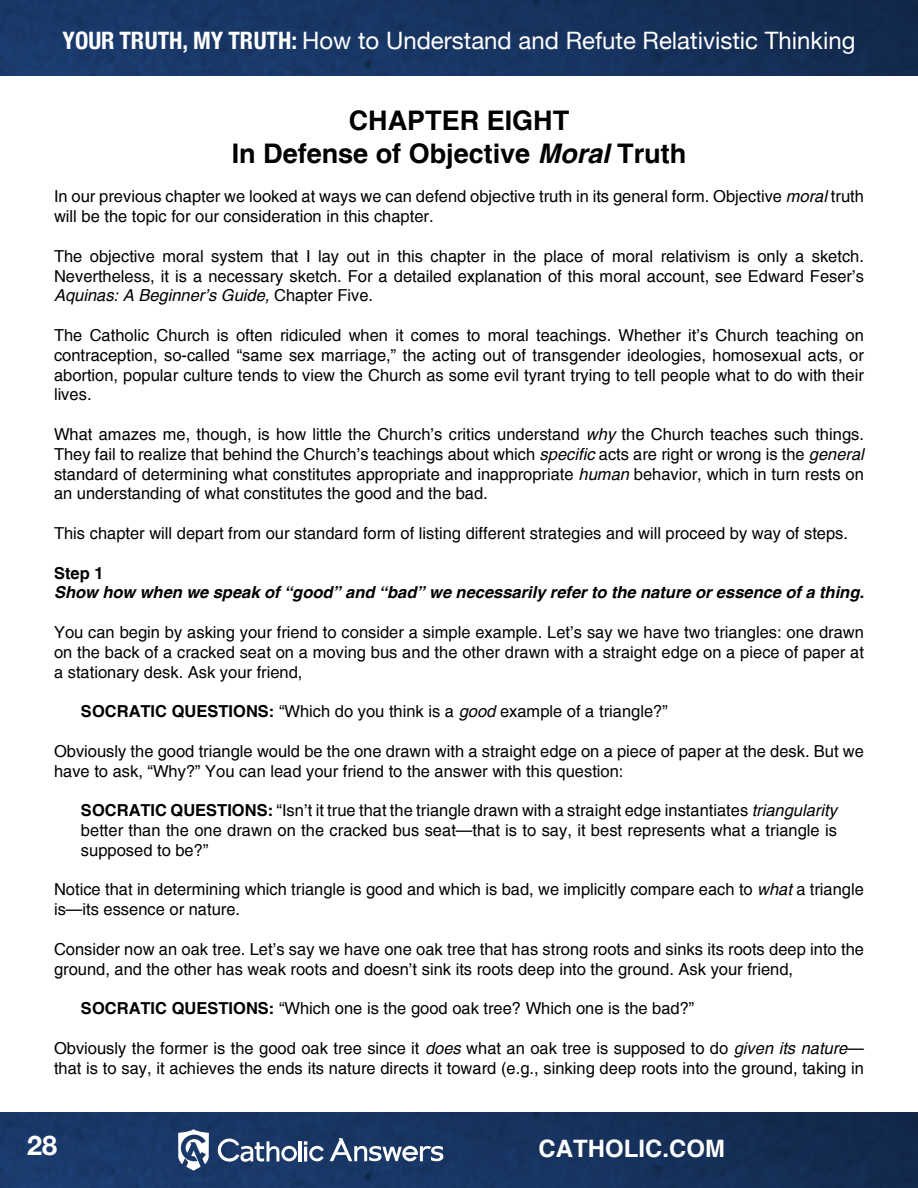
<style>
.page{position:relative;width:918px;height:1188px;background:#fff}
.page>*{position:absolute;margin:0;border:0;box-sizing:border-box;transform-origin:0 0}
.t1{font:700 27px/32.4px "Helvetica";color:#000;text-align:center}
.t2{font:700 27px "Helvetica Neue";color:#fff}
.t3{font:24px "Helvetica Neue";color:#fff}
.t4{font:700 24px "Helvetica";color:#fff}
.t5{font:16.5px/19.8px "Helvetica";color:#000}
.t6{font:italic 700 16.5px "Helvetica";color:#000}
.t7{font:700 16.5px "Helvetica";color:#000}
.s1{font-weight:700;font-stretch:condensed}
.s2{font-style:italic}
.s3{font-weight:700}
</style>
<div class="page">
<img style="left:0;top:0;width:918px;height:76px">
<img style="left:0;top:1112px;width:918px;height:76px">
<svg style="left:178px;top:1129px;width:31px;height:42px"></svg>
<hr style="left:299px;top:1141px;width:3px;height:20px;background:#fff">
<svg style="left:218px;top:1139px;width:79px;height:23px"></svg>
<svg style="left:304px;top:1141px;width:20px;height:20px"></svg>
<svg style="left:330px;top:1138px;width:113px;height:23px"></svg>
<h2 class="t3" style="left:63px;top:27px;width:794px"><span class="s1">YOUR TRUTH, MY TRUTH:</span> How to Understand and Refute Relativistic Thinking</h2>
<h1 class="t1" style="left:232px;top:106px;width:456px">CHAPTER EIGHT<br>In Defense of Objective <span class="s2">Moral</span> Truth</h1>
<p class="t5" style="left:54px;top:187px;width:812px">In our previous chapter we looked at ways we can defend objective truth in its general form. Objective <span class="s2">moral</span> truth will be the topic for our consideration in this chapter.</p>
<p class="t5" style="left:54px;top:247px;width:812px;text-align:justify">The objective moral system that I lay out in this chapter in the place of moral relativism is only a sketch.<br>Nevertheless, it is a necessary sketch. For a detailed explanation of this moral account, see Edward Feser’s <span class="s2">Aquinas: A Beginner’s Guide,</span> Chapter Five.</p>
<p class="t5" style="left:54px;top:326px;width:811px;text-align:justify">The Catholic Church is often ridiculed when it comes to moral teachings. Whether it’s Church teaching on contraception, so-called “same sex marriage,” the acting out of transgender ideologies, homosexual acts, or abortion, popular culture tends to view the Church as some evil tyrant trying to tell people what to do with their lives.</p>
<p class="t5" style="left:54px;top:425px;width:812px;text-align:justify">What amazes me, though, is how little the Church’s critics understand <span class="s2">why</span> the Church teaches such things.<br>They fail to realize that behind the Church’s teachings about which <span class="s2">specific</span> acts are right or wrong is the <span class="s2">general </span>standard of determining what constitutes appropriate and inappropriate <span class="s2">human</span> behavior, which in turn rests on an understanding of what constitutes the good and the bad.</p>
<p class="t5" style="left:54px;top:524px;width:796px">This chapter will depart from our standard form of listing different strategies and will proceed by way of steps.</p>
<p class="t7" style="left:54px;top:563px;width:51px">Step 1</p>
<p class="t6" style="left:54px;top:582px;width:812px">Show how when we speak of “good” and “bad” we necessarily refer to the nature or essence of a thing.</p>
<p class="t5" style="left:54px;top:623px;width:811px;text-align:justify">You can begin by asking your friend to consider a simple example. Let’s say we have two triangles: one drawn on the back of a cracked seat on a moving bus and the other drawn with a straight edge on a piece of paper at a stationary desk. Ask your friend,</p>
<p class="t5" style="left:81px;top:702px;width:588px"><span class="s3">SOCRATIC QUESTIONS:</span> “Which do you think is a <span class="s2">good</span> example of a triangle?”</p>
<p class="t5" style="left:54px;top:742px;width:811px">Obviously the good triangle would be the one drawn with a straight edge on a piece of paper at the desk. But we have to ask, “Why?” You can lead your friend to the answer with this question:</p>
<p class="t5" style="left:81px;top:801px;width:758px;text-align:justify"><span class="s3">SOCRATIC QUESTIONS:</span> “Isn’t it true that the triangle drawn with a straight edge instantiates <span class="s2">triangularity </span>better than the one drawn on the cracked bus seat—that is to say, it best represents what a triangle is supposed to be?”</p>
<p class="t5" style="left:54px;top:880px;width:811px">Notice that in determining which triangle is good and which is bad, we implicitly compare each to <span class="s2">what</span> a triangle is—its essence or nature.</p>
<p class="t5" style="left:54px;top:940px;width:812px">Consider now an oak tree. Let’s say we have one oak tree that has strong roots and sinks its roots deep into the ground, and the other has weak roots and doesn’t sink its roots deep into the ground. Ask your friend,</p>
<p class="t5" style="left:81px;top:999px;width:615px"><span class="s3">SOCRATIC QUESTIONS:</span> “Which one is the good oak tree? Which one is the bad?”</p>
<p class="t5" style="left:54px;top:1039px;width:811px">Obviously the former is the good oak tree since it <span class="s2">does</span> what an oak tree is supposed to do <span class="s2">given its nature</span>— that is to say, it achieves the ends its nature directs it toward (e.g., sinking deep roots into the ground, taking in</p>
<h1 class="t2" style="left:27px;top:1129px;width:32px">28</h1>
<h2 class="t4" style="left:538px;top:1134px;width:188px">CATHOLIC.COM</h2>
</div>
